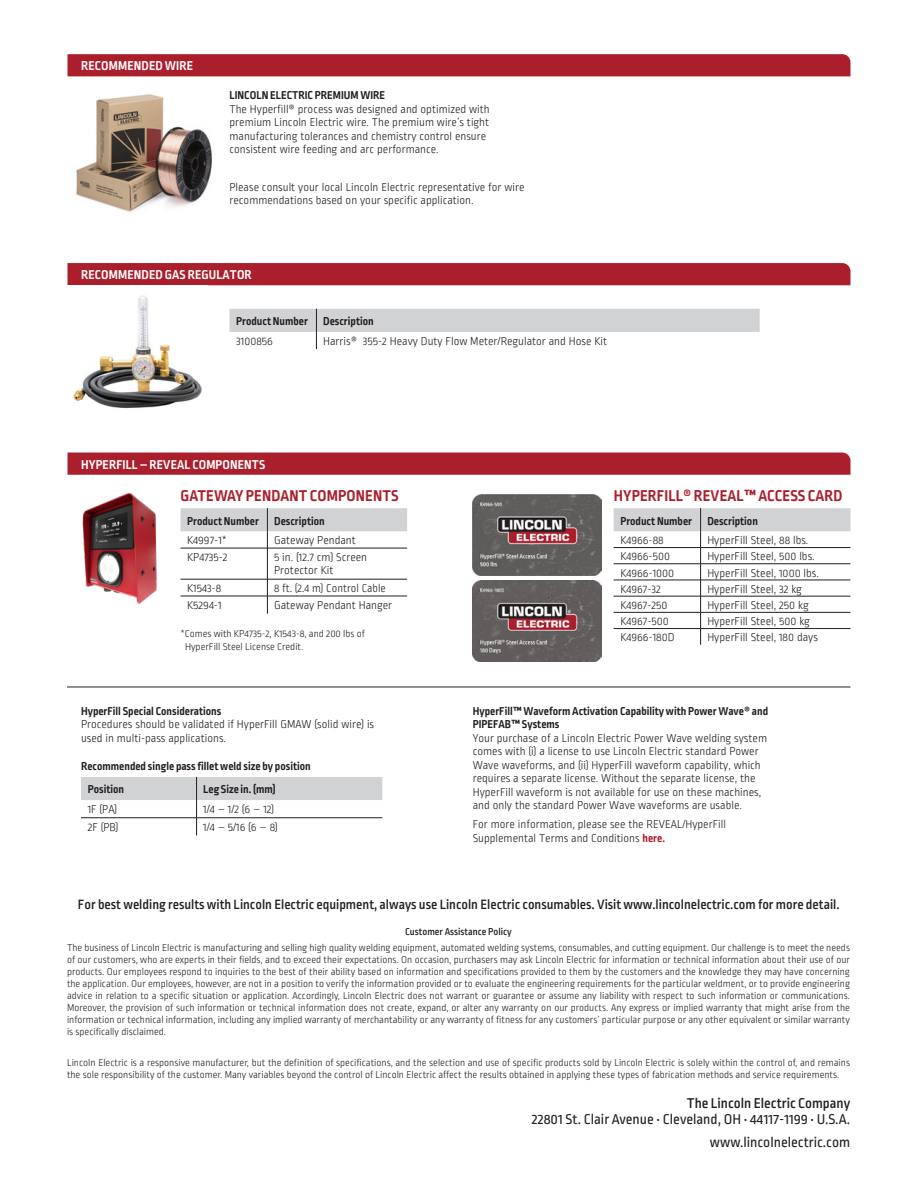
<style>
.page{position:relative;width:918px;height:1188px;background:#fff}
.page>*{position:absolute;margin:0;border:0;box-sizing:border-box;transform-origin:0 0}
.t1{font:700 16.5px "Ropa Sans Pro";letter-spacing:.01em;color:#ab1e2c}
.t2{font:15px/23.2px "Ropa Sans Pro";color:#231f20;text-align:right}
.t3{font:500 15px "Ropa Sans Pro";color:#231f20}
.t4{font:500 14.25px "Ropa Sans Pro";color:#231f20}
.t5{font:700 13.5px "Ropa Sans Pro";letter-spacing:.01em;color:#fff}
.t6{font:300 12px/13.5px "Ropa Sans Pro";color:#231f20}
.t7{font:700 12px/23.1px "Ropa Sans Pro";color:#231f20}
.t8{font:300 10.5px/12px "Ropa Sans Pro";color:#231f20}
.t9{font:500 10.5px "Ropa Sans Pro";color:#231f20}
.s1{font-weight:700;color:#ae172b}
</style>
<div class="page">
<div style="left:68px;top:54px;width:782px;height:22px;background:#ab1e2c"></div>
<img style="left:76px;top:94px;width:136px;height:118px">
<svg style="left:180px;top:508px;width:227px;height:40px"></svg>
<hr style="left:267px;top:548px;width:1px;height:31px;background:#231f20">
<svg style="left:267px;top:580px;width:1px;height:34px"></svg>
<hr style="left:180px;top:548px;width:87px;height:1px;background:#231f20">
<hr style="left:267px;top:548px;width:140px;height:1px;background:#231f20">
<hr style="left:180px;top:579px;width:87px;height:1px;background:#231f20">
<hr style="left:267px;top:579px;width:140px;height:1px;background:#231f20">
<hr style="left:180px;top:596px;width:87px;height:1px;background:#231f20">
<hr style="left:267px;top:596px;width:140px;height:1px;background:#231f20">
<svg style="left:81px;top:777px;width:301px;height:58px"></svg>
<hr style="left:81px;top:817px;width:116px;height:1px;background:#231f20">
<hr style="left:197px;top:817px;width:185px;height:1px;background:#231f20">
<svg style="left:230px;top:309px;width:530px;height:40px"></svg>
<svg style="left:614px;top:508px;width:236px;height:137px"></svg>
<hr style="left:614px;top:547px;width:87px;height:1px;background:#231f20">
<hr style="left:701px;top:547px;width:150px;height:1px;background:#231f20">
<hr style="left:614px;top:563px;width:87px;height:1px;background:#231f20">
<hr style="left:701px;top:563px;width:150px;height:1px;background:#231f20">
<hr style="left:614px;top:580px;width:87px;height:1px;background:#231f20">
<hr style="left:701px;top:580px;width:150px;height:1px;background:#231f20">
<hr style="left:614px;top:596px;width:87px;height:1px;background:#231f20">
<hr style="left:701px;top:596px;width:150px;height:1px;background:#231f20">
<hr style="left:614px;top:612px;width:87px;height:1px;background:#231f20">
<hr style="left:701px;top:612px;width:150px;height:1px;background:#231f20">
<hr style="left:614px;top:628px;width:87px;height:1px;background:#231f20">
<hr style="left:701px;top:628px;width:150px;height:1px;background:#231f20">
<div style="left:68px;top:453px;width:782px;height:22px;background:#ab1e2c"></div>
<div style="left:68px;top:263px;width:782px;height:22px;background:#ab1e2c"></div>
<img style="left:473px;top:494px;width:129px;height:81px">
<img style="left:473px;top:580px;width:129px;height:81px">
<img style="left:82px;top:493px;width:75px;height:112px">
<img style="left:73px;top:295px;width:129px;height:113px">
<hr style="left:67px;top:686px;width:784px;height:2px;background:#6c6d70">
<p class="t5" style="left:81px;top:58px;width:113px">RECOMMENDED WIRE</p>
<p class="t7" style="left:230px;top:84px;width:157px">LINCOLN ELECTRIC PREMIUM WIRE</p>
<p class="t6" style="left:230px;top:103px;width:262px">The Hyperfill® process was designed and optimized with premium Lincoln Electric wire. The premium wire’s tight manufacturing tolerances and chemistry control ensure consistent wire feeding and arc performance.</p>
<p class="t6" style="left:230px;top:181px;width:296px">Please consult your local Lincoln Electric representative for wire recommendations based on your specific application.</p>
<p class="t5" style="left:81px;top:267px;width:172px">RECOMMENDED GAS REGULATOR</p>
<p class="t7" style="left:236px;top:310px;width:73px">Product Number</p>
<p class="t7" style="left:323px;top:310px;width:52px">Description</p>
<p class="t6" style="left:236px;top:335px;width:38px">3100856</p>
<p class="t6" style="left:323px;top:335px;width:285px">Harris® 355-2 Heavy Duty Flow Meter/Regulator and Hose Kit</p>
<p class="t5" style="left:81px;top:456px;width:186px">HYPERFILL – REVEAL COMPONENTS</p>
<h1 class="t1" style="left:181px;top:487px;width:220px">GATEWAY PENDANT COMPONENTS</h1>
<p class="t7" style="left:187px;top:510px;width:73px">Product Number</p>
<p class="t7" style="left:274px;top:510px;width:52px">Description</p>
<p class="t6" style="left:187px;top:534px;width:41px">K4997-1*</p>
<p class="t6" style="left:274px;top:534px;width:83px">Gateway Pendant</p>
<p class="t6" style="left:187px;top:551px;width:42px">KP4735-2</p>
<p class="t6" style="left:274px;top:551px;width:95px">5 in. (12.7 cm) Screen<br>Protector Kit</p>
<p class="t6" style="left:187px;top:582px;width:36px">K1543-8</p>
<p class="t6" style="left:274px;top:582px;width:113px">8 ft. (2.4 m) Control Cable</p>
<p class="t6" style="left:187px;top:599px;width:36px">K5294-1</p>
<p class="t6" style="left:274px;top:599px;width:120px">Gateway Pendant Hanger</p>
<p class="t8" style="left:185px;top:628px;width:181px;line-height:12.6px;text-indent:-5px">*Comes with KP4735-2, K1543-8, and 200 lbs of<br>HyperFill Steel License Credit.</p>
<p class="t7" style="left:81px;top:700px;width:142px">HyperFill Special Considerations</p>
<p class="t6" style="left:81px;top:718px;width:295px">Procedures should be validated if HyperFill GMAW (solid wire) is used in multi-pass applications.</p>
<p class="t7" style="left:88px;top:755px;width:225px;text-indent:-7px">Recommended single pass fillet weld size by position<br>Position</p>
<p class="t7" style="left:203px;top:778px;width:74px">Leg Size in. (mm)</p>
<p class="t6" style="left:88px;top:803px;width:31px">1F (PA)</p>
<p class="t6" style="left:203px;top:803px;width:73px">1/4 – 1/2 (6 – 12)</p>
<p class="t6" style="left:88px;top:821px;width:32px">2F (PB)</p>
<p class="t6" style="left:203px;top:821px;width:76px">1/4 – 5/16 (6 – 8)</p>
<h1 class="t1" style="left:614px;top:487px;width:230px">HYPERFILL® REVEAL™ ACCESS CARD</h1>
<p class="t7" style="left:620px;top:510px;width:73px">Product Number</p>
<p class="t7" style="left:707px;top:510px;width:52px">Description</p>
<p class="t6" style="left:620px;top:534px;width:45px">K4966-88</p>
<p class="t6" style="left:707px;top:534px;width:103px">HyperFill Steel, 88 lbs.</p>
<p class="t6" style="left:620px;top:551px;width:51px">K4966-500</p>
<p class="t6" style="left:707px;top:551px;width:109px">HyperFill Steel, 500 lbs.</p>
<p class="t6" style="left:620px;top:567px;width:55px">K4966-1000</p>
<p class="t6" style="left:707px;top:567px;width:113px">HyperFill Steel, 1000 lbs.</p>
<p class="t6" style="left:620px;top:583px;width:42px">K4967-32</p>
<p class="t6" style="left:707px;top:583px;width:96px">HyperFill Steel, 32 kg</p>
<p class="t6" style="left:620px;top:599px;width:49px">K4967-250</p>
<p class="t6" style="left:707px;top:599px;width:103px">HyperFill Steel, 250 kg</p>
<p class="t6" style="left:620px;top:615px;width:50px">K4967-500</p>
<p class="t6" style="left:707px;top:615px;width:104px">HyperFill Steel, 500 kg</p>
<p class="t6" style="left:620px;top:632px;width:56px">K4966-180D</p>
<p class="t6" style="left:707px;top:632px;width:112px">HyperFill Steel, 180 days</p>
<p class="t7" style="left:473px;top:705px;width:297px;line-height:13.5px">HyperFill™ Waveform Activation Capability with Power Wave® and<br>PIPEFAB™ Systems</p>
<p class="t6" style="left:473px;top:732px;width:296px">Your purchase of a Lincoln Electric Power Wave welding system comes with (i) a license to use Lincoln Electric standard Power Wave waveforms, and (ii) HyperFill waveform capability, which requires a separate license. Without the separate license, the HyperFill waveform is not available for use on these machines, and only the standard Power Wave waveforms are usable.</p>
<p class="t6" style="left:473px;top:818px;width:255px">For more information, please see the REVEAL/HyperFill<br>Supplemental Terms and Conditions <span class="s1">here.</span></p>
<h3 class="t4" style="left:78px;top:896px;width:763px">For best welding results with Lincoln Electric equipment, always use Lincoln Electric consumables. Visit www.lincolnelectric.com for more detail.</h3>
<p class="t9" style="left:405px;top:926px;width:108px">Customer Assistance Policy</p>
<p class="t8" style="left:67px;top:942px;width:785px;text-align:justify">The business of Lincoln Electric is manufacturing and selling high quality welding equipment, automated welding systems, consumables, and cutting equipment. Our challenge is to meet the needs of our customers, who are experts in their fields, and to exceed their expectations. On occasion, purchasers may ask Lincoln Electric for information or technical information about their use of our products. Our employees respond to inquiries to the best of their ability based on information and specifications provided to them by the customers and the knowledge they may have concerning the application. Our employees, however, are not in a position to verify the information provided or to evaluate the engineering requirements for the particular weldment, or to provide engineering advice in relation to a specific situation or application. Accordingly, Lincoln Electric does not warrant or guarantee or assume any liability with respect to such information or communications.<br>Moreover, the provision of such information or technical information does not create, expand, or alter any warranty on our products. Any express or implied warranty that might arise from the information or technical information, including any implied warranty of merchantability or any warranty of fitness for any customers’ particular purpose or any other equivalent or similar warranty is specifically disclaimed.</p>
<p class="t8" style="left:67px;top:1058px;width:784px">Lincoln Electric is a responsive manufacturer, but the definition of specifications, and the selection and use of specific products sold by Lincoln Electric is solely within the control of, and remains the sole responsibility of the customer. Many variables beyond the control of Lincoln Electric affect the results obtained in applying these types of fabrication methods and service requirements.</p>
<h2 class="t3" style="left:687px;top:1094px;width:165px">The Lincoln Electric Company</h2>
<h2 class="t2" style="left:532px;top:1108px;width:320px">22801 St. Clair Avenue • Cleveland, OH • 44117-1199 • U.S.A. www.lincolnelectric.com</h2>
</div>
